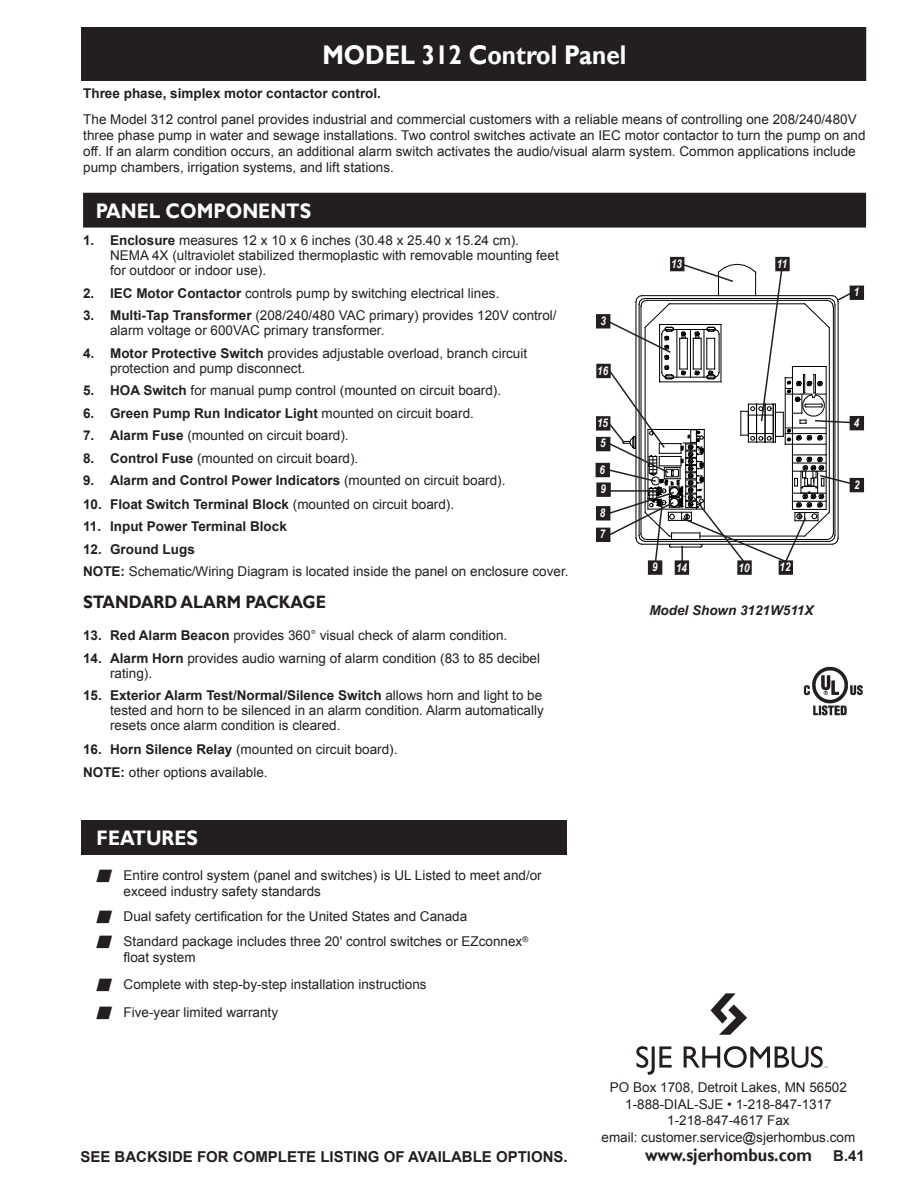
<style>
.page{position:relative;width:918px;height:1188px;background:#fff}
.page>*{position:absolute;margin:0;border:0;box-sizing:border-box;transform-origin:0 0}
.Headline{font:700 27px "Gill Sans";color:#fff;scale:.9 1}
.Body_indent{font:700 21px "Gill Sans";color:#fff;scale:.9 1}
.Body_indent-2{font:700 18px "Gill Sans";color:#231f20;scale:.9 1}
.t1{font:700 15px "Arial";color:#231f20}
.Body_indent-3{font:13.5px/15px "Arial";color:#231f20}
.Body_text{font:13.5px/16.2px "Arial";color:#231f20}
.Body_indent-4{font:700 13.5px "Arial";color:#231f20}
.Body_text-2{font:700 13.5px "Arial";color:#231f20}
.t2{font:italic 700 13.5px "Arial";color:#231f20}
.t3{font:italic 700 12px "Arial Narrow";color:#fff}
.s1{font-weight:700}
.s2{font-weight:400}
</style>
<div class="page">
<img style="left:803px;top:666px;width:60px;height:50px">
<div style="left:82px;top:28px;width:784px;height:52px;background:#231f20"></div>
<div style="left:81px;top:27px;width:785px;height:54px;border:2px solid #231f20"></div>
<div style="left:81px;top:820px;width:486px;height:35px;background:#231f20"></div>
<div style="left:84px;top:194px;width:781px;height:33px;background:#231f20"></div>
<div style="left:83px;top:193px;width:783px;height:35px;border:2px solid #231f20"></div>
<div style="left:776px;top:258px;width:13px;height:13px;background:#231f20"></div>
<div style="left:775px;top:257px;width:15px;height:14px;border:2px solid #231f20"></div>
<div style="left:597px;top:528px;width:13px;height:13px;background:#231f20"></div>
<div style="left:596px;top:528px;width:14px;height:14px;border:2px solid #231f20"></div>
<div style="left:779px;top:561px;width:13px;height:13px;background:#231f20"></div>
<div style="left:779px;top:560px;width:14px;height:15px;border:2px solid #231f20"></div>
<div style="left:596px;top:464px;width:13px;height:12px;background:#231f20"></div>
<div style="left:596px;top:463px;width:14px;height:14px;border:2px solid #231f20"></div>
<div style="left:850px;top:417px;width:13px;height:13px;background:#231f20"></div>
<div style="left:850px;top:416px;width:14px;height:14px;border:2px solid #231f20"></div>
<div style="left:597px;top:315px;width:13px;height:13px;background:#231f20"></div>
<div style="left:596px;top:314px;width:14px;height:14px;border:2px solid #231f20"></div>
<div style="left:675px;top:561px;width:13px;height:13px;background:#231f20"></div>
<div style="left:675px;top:560px;width:14px;height:15px;border:2px solid #231f20"></div>
<div style="left:597px;top:438px;width:13px;height:13px;background:#231f20"></div>
<div style="left:596px;top:437px;width:14px;height:14px;border:2px solid #231f20"></div>
<div style="left:597px;top:507px;width:13px;height:13px;background:#231f20"></div>
<div style="left:596px;top:506px;width:14px;height:14px;border:2px solid #231f20"></div>
<div style="left:671px;top:258px;width:13px;height:13px;background:#231f20"></div>
<div style="left:670px;top:257px;width:14px;height:14px;border:2px solid #231f20"></div>
<div style="left:738px;top:561px;width:13px;height:13px;background:#231f20"></div>
<div style="left:737px;top:560px;width:15px;height:15px;border:2px solid #231f20"></div>
<div style="left:850px;top:286px;width:13px;height:13px;background:#231f20"></div>
<div style="left:850px;top:286px;width:14px;height:14px;border:2px solid #231f20"></div>
<div style="left:597px;top:483px;width:13px;height:13px;background:#231f20"></div>
<div style="left:596px;top:482px;width:15px;height:15px;border:2px solid #231f20"></div>
<div style="left:597px;top:364px;width:13px;height:13px;background:#231f20"></div>
<div style="left:596px;top:364px;width:15px;height:14px;border:2px solid #231f20"></div>
<div style="left:850px;top:479px;width:13px;height:13px;background:#231f20"></div>
<div style="left:850px;top:478px;width:14px;height:14px;border:2px solid #231f20"></div>
<div style="left:649px;top:561px;width:13px;height:13px;background:#231f20"></div>
<div style="left:648px;top:560px;width:14px;height:15px;border:2px solid #231f20"></div>
<div style="left:597px;top:417px;width:13px;height:13px;background:#231f20"></div>
<div style="left:596px;top:416px;width:14px;height:15px;border:2px solid #231f20"></div>
<svg style="left:607px;top:263px;width:249px;height:301px"></svg>
<svg style="left:636px;top:1046px;width:36px;height:29px"></svg>
<svg style="left:711px;top:993px;width:36px;height:42px"></svg>
<svg style="left:684px;top:1046px;width:143px;height:22px"></svg>
<p class="Headline" style="left:322px;top:38px;width:339px">MODEL 312 Control Panel</p>
<p class="Body_text-2" style="left:83px;top:85px;width:299px">Three phase, simplex motor contactor control.</p>
<p class="Body_text" style="left:83px;top:111px;width:784px">The Model 312 control panel provides industrial and commercial customers with a reliable means of controlling one 208/240/480V three phase pump in water and sewage installations. Two control switches activate an IEC motor contactor to turn the pump on and off. If an alarm condition occurs, an additional alarm switch activates the audio/visual alarm system. Common applications include pump chambers, irrigation systems, and lift stations.</p>
<p class="Body_indent" style="left:96px;top:198px;width:241px">PANEL COMPONENTS</p>
<p class="Body_indent-3" style="left:110px;top:233px;width:450px;text-indent:-27px"><span class="s1">1. Enclosure</span> measures 12 x 10 x 6 inches (30.48 x 25.40 x 15.24 cm).<br>NEMA 4X (ultraviolet stabilized thermoplastic with removable mounting feet for outdoor or indoor use).</p>
<p class="Body_indent-3" style="left:83px;top:286px;width:418px"><span class="s1">2. IEC Motor Contactor</span> controls pump by switching electrical lines.</p>
<p class="Body_indent-3" style="left:110px;top:308px;width:448px;text-indent:-27px"><span class="s1">3. Multi-Tap Transformer</span> (208/240/480 VAC primary) provides 120V control/ alarm voltage or 600VAC primary transformer.</p>
<p class="Body_indent-3" style="left:110px;top:346px;width:419px;text-indent:-27px"><span class="s1">4. Motor Protective Switch</span> provides adjustable overload, branch circuit protection and pump disconnect.</p>
<p class="Body_indent-3" style="left:83px;top:383px;width:420px"><span class="s1">5. HOA Switch</span> for manual pump control (mounted on circuit board).</p>
<p class="Body_indent-4" style="left:83px;top:404px;width:392px">6. Green Pump Run Indicator Light <span class="s2">mounted on circuit board.</span></p>
<p class="Body_indent-3" style="left:83px;top:428px;width:267px"><span class="s1">7. Alarm Fuse</span> (mounted on circuit board).</p>
<p class="Body_indent-3" style="left:83px;top:451px;width:277px"><span class="s1">8. Control Fuse</span> (mounted on circuit board).</p>
<p class="Body_indent-4" style="left:83px;top:472px;width:424px">9. Alarm and Control Power Indicators <span class="s2">(mounted on circuit board).</span></p>
<p class="Body_indent-4" style="left:83px;top:495px;width:373px">10. Float Switch Terminal Block <span class="s2">(mounted on circuit board).</span></p>
<p class="Body_indent-4" style="left:83px;top:518px;width:205px">11. Input Power Terminal Block</p>
<p class="Body_indent-4" style="left:83px;top:540px;width:113px">12. Ground Lugs</p>
<p class="Body_text" style="left:83px;top:564px;width:487px"><span class="s1">NOTE:</span> Schematic/Wiring Diagram is located inside the panel on enclosure cover.</p>
<p class="Body_indent-2" style="left:83px;top:591px;width:271px">STANDARD ALARM PACKAGE</p>
<p class="Body_indent-3" style="left:83px;top:628px;width:426px"><span class="s1">13. Red Alarm Beacon</span> provides 360° visual check of alarm condition.</p>
<p class="Body_indent-3" style="left:110px;top:651px;width:431px;text-indent:-27px"><span class="s1">14. Alarm Horn</span> provides audio warning of alarm condition (83 to 85 decibel rating).</p>
<p class="Body_indent-3" style="left:110px;top:688px;width:435px;text-align:justify;text-indent:-27px"><span class="s1">15. Exterior Alarm Test/Normal/Silence Switch</span> allows horn and light to be tested and horn to be silenced in an alarm condition. Alarm automatically resets once alarm condition is cleared.</p>
<p class="Body_indent-3" style="left:83px;top:742px;width:316px"><span class="s1">16. Horn Silence Relay</span> (mounted on circuit board).</p>
<p class="Body_text" style="left:83px;top:764px;width:186px"><span class="s1">NOTE:</span> other options available.</p>
<p class="Body_indent" style="left:97px;top:826px;width:114px">FEATURES</p>
<p class="Body_indent-3" style="left:124px;top:867px;width:420px;line-height:16.2px;text-indent:-27px">■ Entire control system (panel and switches) is UL Listed to meet and/or exceed industry safety standards</p>
<p class="Body_indent-3" style="left:97px;top:909px;width:372px">■ Dual safety certification for the United States and Canada</p>
<p class="Body_indent-3" style="left:124px;top:934px;width:406px;line-height:16.2px;text-indent:-27px">■ Standard package includes three 20' control switches or EZconnex<sup>® </sup>float system</p>
<p class="Body_indent-3" style="left:97px;top:977px;width:332px">■ Complete with step-by-step installation instructions</p>
<p class="Body_indent-3" style="left:97px;top:1005px;width:183px">■ Five-year limited warranty</p>
<p class="t1" style="left:80px;top:1146px;width:489px">SEE BACKSIDE FOR COMPLETE LISTING OF AVAILABLE OPTIONS.</p>
<p class="t3" style="left:601px;top:312px;width:7px">3</p>
<p class="t3" style="left:597px;top:361px;width:12px">16</p>
<p class="t3" style="left:597px;top:414px;width:12px">15</p>
<p class="t3" style="left:600px;top:434px;width:7px">5</p>
<p class="t3" style="left:600px;top:461px;width:7px">6</p>
<p class="t3" style="left:601px;top:480px;width:7px">9</p>
<p class="t3" style="left:600px;top:504px;width:7px">8</p>
<p class="t3" style="left:600px;top:525px;width:7px">7</p>
<p class="t3" style="left:671px;top:255px;width:12px">13</p>
<p class="t3" style="left:777px;top:255px;width:12px">11</p>
<p class="t3" style="left:854px;top:283px;width:7px">1</p>
<p class="t3" style="left:652px;top:558px;width:7px">9</p>
<p class="t3" style="left:676px;top:558px;width:12px">14</p>
<p class="t3" style="left:739px;top:558px;width:12px">10</p>
<p class="t3" style="left:780px;top:558px;width:12px">12</p>
<p class="t2" style="left:649px;top:601px;width:166px">Model Shown 3121W511X</p>
<p class="t3" style="left:854px;top:413px;width:7px">4</p>
<p class="t3" style="left:854px;top:475px;width:7px">2</p>
<p class="Body_text" style="left:610px;top:1079px;width:239px">PO Box 1708, Detroit Lakes, MN 56502</p>
<p class="Body_text" style="left:625px;top:1096px;width:208px">1-888-DIAL-SJE • 1-218-847-1317</p>
<p class="Body_text" style="left:667px;top:1112px;width:124px">1-218-847-4617 Fax</p>
<p class="Body_text" style="left:602px;top:1129px;width:255px">email: customer.service@sjerhombus.com</p>
<p class="Body_indent-2" style="left:645px;top:1144px;width:187px">www.sjerhombus.com</p>
<p class="t1" style="left:833px;top:1146px;width:33px">B.41</p>
</div>
